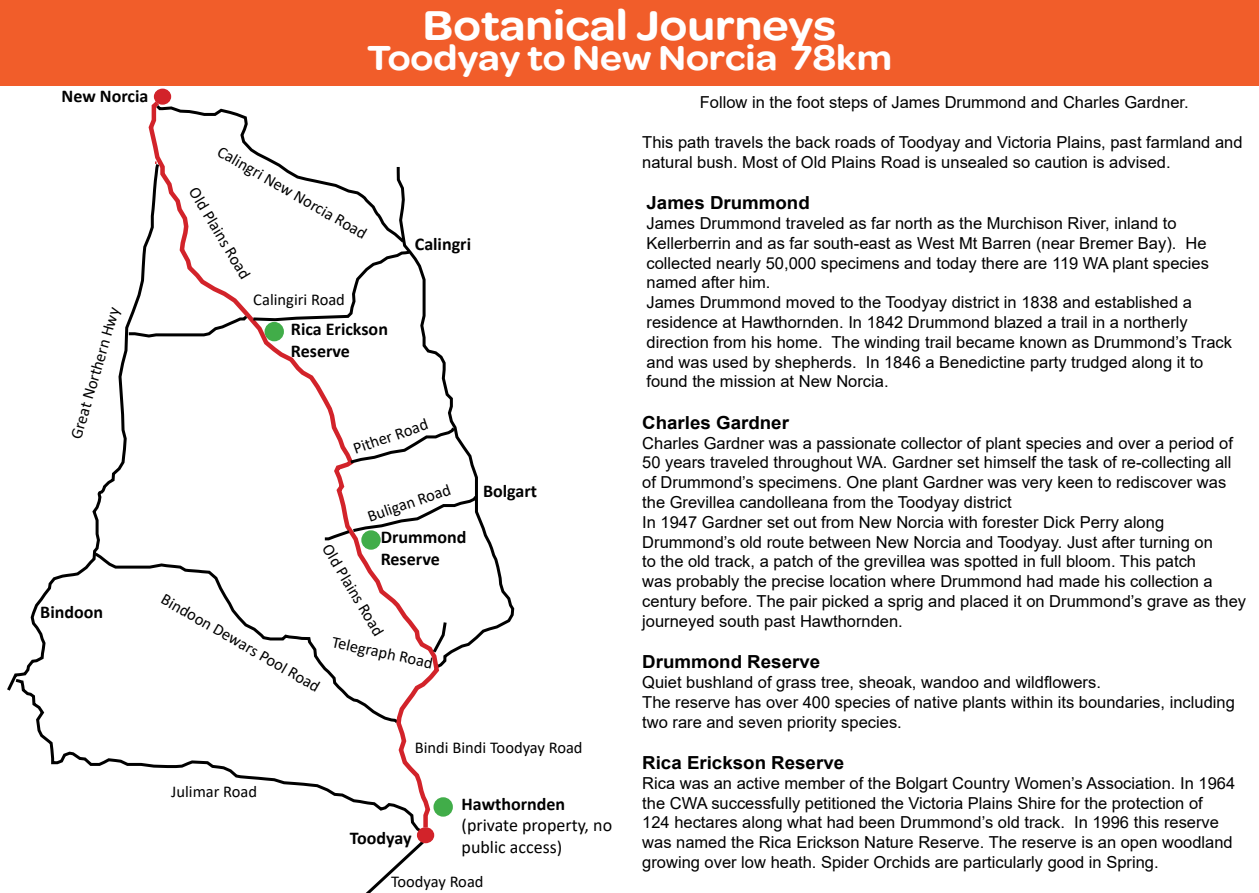
<style>
.page{position:relative;width:1259px;height:893px;background:#fff}
.page>*{position:absolute;margin:0;border:0;box-sizing:border-box;transform-origin:0 0}
.t1{font:600 45px "Omnes";color:#fff;scale:1.06 1}
.t2{font:600 37.5px "Omnes";color:#fff;scale:1.06 1}
.t3{font:700 18px/21.6px "Calibri";color:#000}
.t4{font:700 18px "Arial";color:#000;scale:1.04 1}
.t5{font:18px/21.6px "Calibri";color:#000}
.t6{font:16.5px/19.8px "Arial";color:#000}
.t7{font:16.5px "Calibri";color:#000}
</style>
<div class="page">
<svg style="left:25px;top:694px;width:121px;height:73px"></svg>
<svg style="left:7px;top:325px;width:121px;height:369px"></svg>
<svg style="left:366px;top:835px;width:66px;height:58px"></svg>
<svg style="left:91px;top:550px;width:55px;height:175px"></svg>
<div style="left:155px;top:89px;width:15px;height:15px;background:#d2232a;border-radius:50%"></div>
<div style="left:154px;top:89px;width:17px;height:16px;border:2px solid #d2232a;border-radius:50%"></div>
<div style="left:418px;top:828px;width:15px;height:14px;background:#d2232a;border-radius:50%"></div>
<div style="left:417px;top:827px;width:17px;height:16px;border:2px solid #d2232a;border-radius:50%"></div>
<svg style="left:441px;top:355px;width:74px;height:312px"></svg>
<div style="left:436px;top:799px;width:14px;height:15px;background:#41ad49;border-radius:50%"></div>
<div style="left:433px;top:797px;width:20px;height:20px;border:4px solid #41ad49;border-radius:50%"></div>
<svg style="left:146px;top:97px;width:295px;height:735px"></svg>
<svg style="left:347px;top:424px;width:110px;height:42px"></svg>
<svg style="left:322px;top:493px;width:158px;height:50px"></svg>
<svg style="left:126px;top:102px;width:286px;height:237px"></svg>
<svg style="left:430px;top:619px;width:18px;height:37px"></svg>
<div style="left:0;top:0;width:1259px;height:85px;background:#f15d2a"></div>
<p class="t3" style="left:62px;top:85px;width:88px">New Norcia</p>
<p class="t7" style="left:64px;top:435px;width:138px;rotate:-73deg">Great Northern Hwy</p>
<p class="t3" style="left:40px;top:601px;width:64px">Bindoon</p>
<h1 class="t1" style="left:423px;top:-1px;width:391px">Botanical Journeys</h1>
<h2 class="t2" style="left:367px;top:36px;width:497px">Toodyay to New Norcia 78km</h2>
<p class="t6" style="left:700px;top:93px;width:490px">Follow in the foot steps of James Drummond and Charles Gardner.</p>
<p class="t6" style="left:642px;top:132px;width:602px">This path travels the back roads of Toodyay and Victoria Plains, past farmland and natural bush. Most of Old Plains Road is unsealed so caution is advised.</p>
<p class="t4" style="left:646px;top:190px;width:159px">James Drummond</p>
<p class="t6" style="left:646px;top:213px;width:587px">James Drummond traveled as far north as the Murchison River, inland to Kellerberrin and as far south-east as West Mt Barren (near Bremer Bay). He collected nearly 50,000 specimens and today there are 119 WA plant species named after him.<br>James Drummond moved to the Toodyay district in 1838 and established a residence at Hawthornden. In 1842 Drummond blazed a trail in a northerly direction from his home. The winding trail became known as Drummond’s Track and was used by shepherds. In 1846 a Benedictine party trudged along it to found the mission at New Norcia.</p>
<p class="t4" style="left:642px;top:410px;width:143px">Charles Gardner</p>
<p class="t6" style="left:642px;top:433px;width:605px">Charles Gardner was a passionate collector of plant species and over a period of 50 years traveled throughout WA. Gardner set himself the task of re-collecting all of Drummond’s specimens. One plant Gardner was very keen to rediscover was the Grevillea candolleana from the Toodyay district<br>In 1947 Gardner set out from New Norcia with forester Dick Perry along Drummond’s old route between New Norcia and Toodyay. Just after turning on<br>to the old track, a patch of the grevillea was spotted in full bloom. This patch<br>was probably the precise location where Drummond had made his collection a century before. The pair picked a sprig and placed it on Drummond’s grave as they journeyed south past Hawthornden.</p>
<p class="t4" style="left:642px;top:649px;width:173px">Drummond Reserve</p>
<p class="t6" style="left:642px;top:672px;width:594px">Quiet bushland of grass tree, sheoak, wandoo and wildflowers.<br>The reserve has over 400 species of native plants within its boundaries, including two rare and seven priority species.</p>
<p class="t4" style="left:642px;top:750px;width:196px">Rica Erickson Reserve</p>
<p class="t6" style="left:642px;top:773px;width:594px">Rica was an active member of the Bolgart Country Women’s Association. In 1964 the CWA successfully petitioned the Victoria Plains Shire for the protection of<br>124 hectares along what had been Drummond’s old track. In 1996 this reserve was named the Rica Erickson Nature Reserve. The reserve is an open woodland growing over low heath. Spider Orchids are particularly good in Spring.</p>
<p class="t7" style="left:225px;top:140px;width:171px;rotate:30deg">Calingri New Norcia Road</p>
<p class="t7" style="left:203px;top:183px;width:105px;rotate:59deg">Old Plains Road</p>
<p class="t3" style="left:415px;top:233px;width:58px">Calingri</p>
<p class="t7" style="left:253px;top:289px;width:93px">Calingiri Road</p>
<p class="t3" style="left:291px;top:318px;width:99px">Rica Erickson<br>Reserve</p>
<p class="t7" style="left:350px;top:438px;width:80px;rotate:-19deg">Pither Road</p>
<p class="t7" style="left:364px;top:506px;width:88px;rotate:-19deg">Buligan Road</p>
<p class="t3" style="left:483px;top:480px;width:55px">Bolgart</p>
<p class="t3" style="left:381px;top:526px;width:87px">Drummond<br>Reserve</p>
<p class="t7" style="left:336px;top:539px;width:105px;rotate:59deg">Old Plains Road</p>
<p class="t7" style="left:168px;top:587px;width:182px;rotate:30deg">Bindoon Dewars Pool Road</p>
<p class="t7" style="left:334px;top:631px;width:104px;rotate:12deg">Telegraph Road</p>
<p class="t7" style="left:415px;top:736px;width:169px">Bindi Bindi Toodyay Road</p>
<p class="t7" style="left:171px;top:780px;width:87px">Julimar Road</p>
<p class="t3" style="left:461px;top:793px;width:105px">Hawthornden</p>
<p class="t5" style="left:461px;top:814px;width:152px">(private property, no public access)</p>
<p class="t3" style="left:350px;top:827px;width:63px">Toodyay</p>
<p class="t7" style="left:391px;top:870px;width:94px">Toodyay Road</p>
</div>
